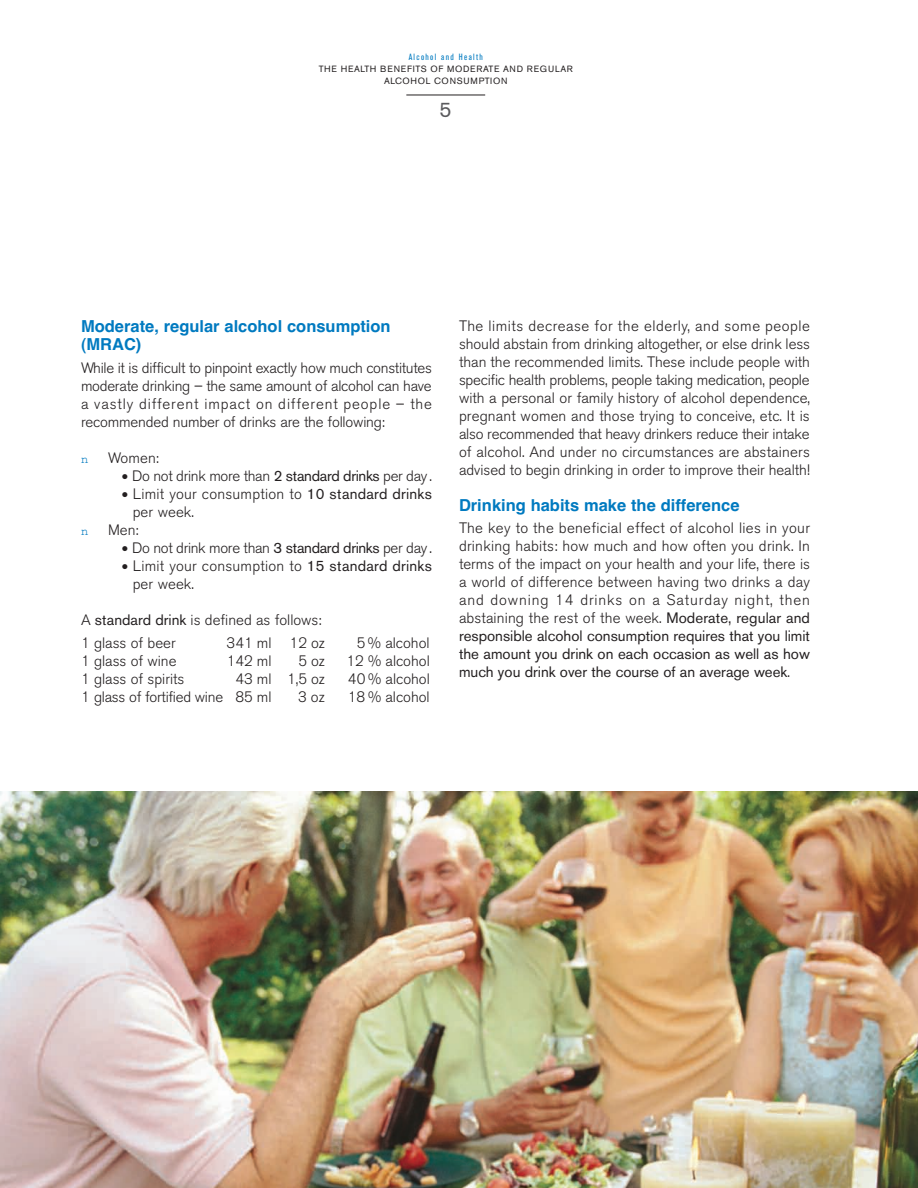
<style>
.page{position:relative;width:918px;height:1188px;background:#fff}
.page>*{position:absolute;margin:0;border:0;box-sizing:border-box;transform-origin:0 0}
.t1{font:21px "Akzidenz Grotesk BE";color:#5a5a5d}
.t2{font:700 16.5px/18px "Helvetica";color:#007ac0}
.t3{font:300 15px/18px "Akzidenz Grotesk BE";color:#231f20;text-align:justify}
.t4{font:300 15px "Akzidenz Grotesk BE";letter-spacing:-.02em;color:#231f20}
.t5{font:12px "Courier";color:#007ac0}
.t6{font:9px/12px "Akzidenz Grotesk BE";letter-spacing:.08em;color:#231f20;text-align:center}
.t7{font:condensed 9px "Akzidenz Grotesk BE";letter-spacing:.15em;color:#007ac0}
.s1{font-size:21px}
.s2{font-weight:400}
</style>
<div class="page">
<hr style="left:406px;top:95px;width:79px;height:1px;background:#231f20">
<img style="left:0;top:792px;width:918px;height:396px">
<p class="t7" style="left:409px;top:54px;width:76px">Alcohol and Health</p>
<p class="t6" style="left:319px;top:64px;width:256px">THE HEALTH BENEFITS OF MODERATE AND REGULAR<br>ALCOHOL CONSUMPTION</p>
<h1 class="t1" style="left:440px;top:103px;width:14px">5</h1>
<p class="t2" style="left:81px;top:318px;width:311px">Moderate, regular alcohol consumption (MRAC)</p>
<p class="t3" style="left:81px;top:360px;width:352px">While it is difficult to pinpoint exactly how much constitutes moderate drinking – the same amount of alcohol can have a vastly different impact on different people – the recommended number of drinks are the following:</p>
<p class="t5" style="left:81px;top:455px;width:9px">n</p>
<p class="t3" style="left:108px;top:450px;width:53px">Women:</p>
<p class="t4" style="left:122px;top:469px;width:312px"><span class="s1">•</span> Do not drink more than <span class="s2">2 standard drinks</span> per day.</p>
<p class="t3" style="left:133px;top:486px;width:301px;text-indent:-11px"><span class="s1">•</span> Limit your consumption to <span class="s2">10 standard drinks </span>per week.</p>
<p class="t5" style="left:81px;top:527px;width:9px">n</p>
<p class="t3" style="left:108px;top:522px;width:32px">Men:</p>
<p class="t4" style="left:122px;top:541px;width:312px"><span class="s1">•</span> Do not drink more than <span class="s2">3 standard drinks</span> per day.</p>
<p class="t3" style="left:133px;top:558px;width:301px;text-indent:-11px"><span class="s1">•</span> Limit your consumption to <span class="s2">15 standard drinks </span>per week.</p>
<p class="t3" style="left:81px;top:609px;width:242px;line-height:23.4px">A <span class="s2">standard drink</span> is defined as follows:<br>1 glass of beer</p>
<p class="t3" style="left:227px;top:635px;width:100px">341 ml 12 oz</p>
<p class="t3" style="left:357px;top:635px;width:74px">5 % alcohol</p>
<p class="t3" style="left:81px;top:653px;width:97px">1 glass of wine</p>
<p class="t3" style="left:227px;top:653px;width:46px">142 ml</p>
<p class="t3" style="left:298px;top:653px;width:28px">5 oz</p>
<p class="t3" style="left:346px;top:653px;width:85px">12 % alcohol</p>
<p class="t3" style="left:81px;top:671px;width:105px">1 glass of spirits</p>
<p class="t3" style="left:236px;top:671px;width:91px">43 ml 1,5 oz</p>
<p class="t3" style="left:348px;top:671px;width:84px">40 % alcohol</p>
<p class="t4" style="left:81px;top:691px;width:192px">1 glass of fortified wine 85 ml</p>
<p class="t3" style="left:298px;top:689px;width:28px">3 oz</p>
<p class="t3" style="left:348px;top:689px;width:83px">18 % alcohol</p>
<p class="t3" style="left:459px;top:318px;width:353px">The limits decrease for the elderly, and some people should abstain from drinking altogether, or else drink less than the recommended limits. These include people with specific health problems, people taking medication, people with a personal or family history of alcohol dependence, pregnant women and those trying to conceive, etc. It is also recommended that heavy drinkers reduce their intake of alcohol. And under no circumstances are abstainers advised to begin drinking in order to improve their health!</p>
<p class="t2" style="left:459px;top:496px;width:282px">Drinking habits make the difference</p>
<p class="t3" style="left:459px;top:520px;width:353px">The key to the beneficial effect of alcohol lies in your drinking habits: how much and how often you drink. In terms of the impact on your health and your life, there is a world of difference between having two drinks a day and downing 14 drinks on a Saturday night, then abstaining the rest of the week. <span class="s2">Moderate, regular and responsible alcohol consumption requires that you limit the amount you drink on each occasion as well as how much you drink over the course of an average week</span>.</p>
</div>
